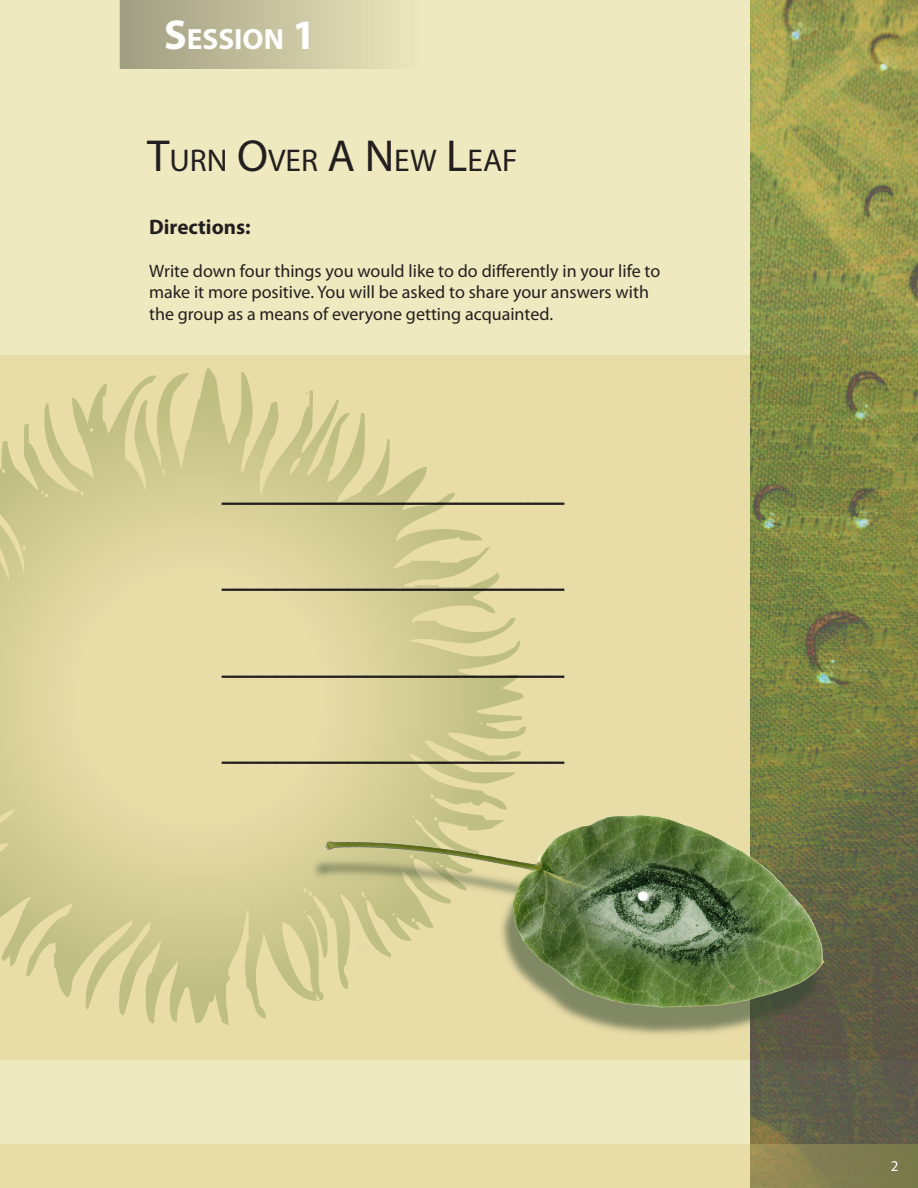
<style>
.page{position:relative;width:918px;height:1188px;background:#eee9be}
.page>*{position:absolute;margin:0;border:0;box-sizing:border-box;transform-origin:0 0}
.PM_head_1{font:700 36px "Times New Roman";color:#231f20}
.PM_body_small{font:31.5px "Myriad Pro";color:#231f20}
.t1{font:700 29.4px "Myriad Pro";color:#fff}
.PM_body_lg{font:700 21px "Myriad Pro";color:#231f20}
.PM_body_lg-2{font:18px/21.6px "Myriad Pro";color:#231f20}
.t2{font:15px "Myriad Pro";color:#fff}
.s1{font-size:42px}
.s2{font-size:45px}
</style>
<div class="page">
<svg style="left:0;top:355px;width:751px;height:704px;background:#e0d6a0"></svg>
<img style="left:751px;top:0;width:167px;height:1144px">
<div style="left:0;top:1144px;width:918px;height:44px;background:#e8dca7"></div>
<div style="left:750px;top:1144px;width:168px;height:44px;background:linear-gradient(to right,#9a8d57,#71754a)"></div>
<svg style="left:72px;top:368px;width:136px;height:124px;background:#d6cf97"></svg>
<img style="left:281px;top:756px;width:581px;height:324px">
<div style="left:120px;top:0;width:300px;height:69px;background:linear-gradient(to right,#9f9d82,#ece7bc)"></div>
<p class="t1" style="left:164px;top:20px;width:153px"><span class="s1">S</span>ESSION <span class="s1">1</span></p>
<p class="PM_body_small" style="left:147px;top:141px;width:372px"><span class="s2">T</span>URN <span class="s2">O</span>VER <span class="s2">A N</span> EW <span class="s2">L</span>EAF</p>
<p class="PM_body_lg" style="left:149px;top:213px;width:103px">Directions:</p>
<p class="PM_body_lg-2" style="left:149px;top:260px;width:513px">Write down four things you would like to do differently in your life to make it more positive. You will be asked to share your answers with the group as a means of everyone getting acquainted.</p>
<p class="PM_head_1" style="left:222px;top:460px;width:343px">___________________</p>
<p class="PM_head_1" style="left:222px;top:546px;width:343px">___________________</p>
<p class="PM_head_1" style="left:222px;top:633px;width:343px">___________________</p>
<p class="PM_head_1" style="left:222px;top:719px;width:343px">___________________</p>
<p class="t2" style="left:891px;top:1157px;width:9px">2</p>
</div>
